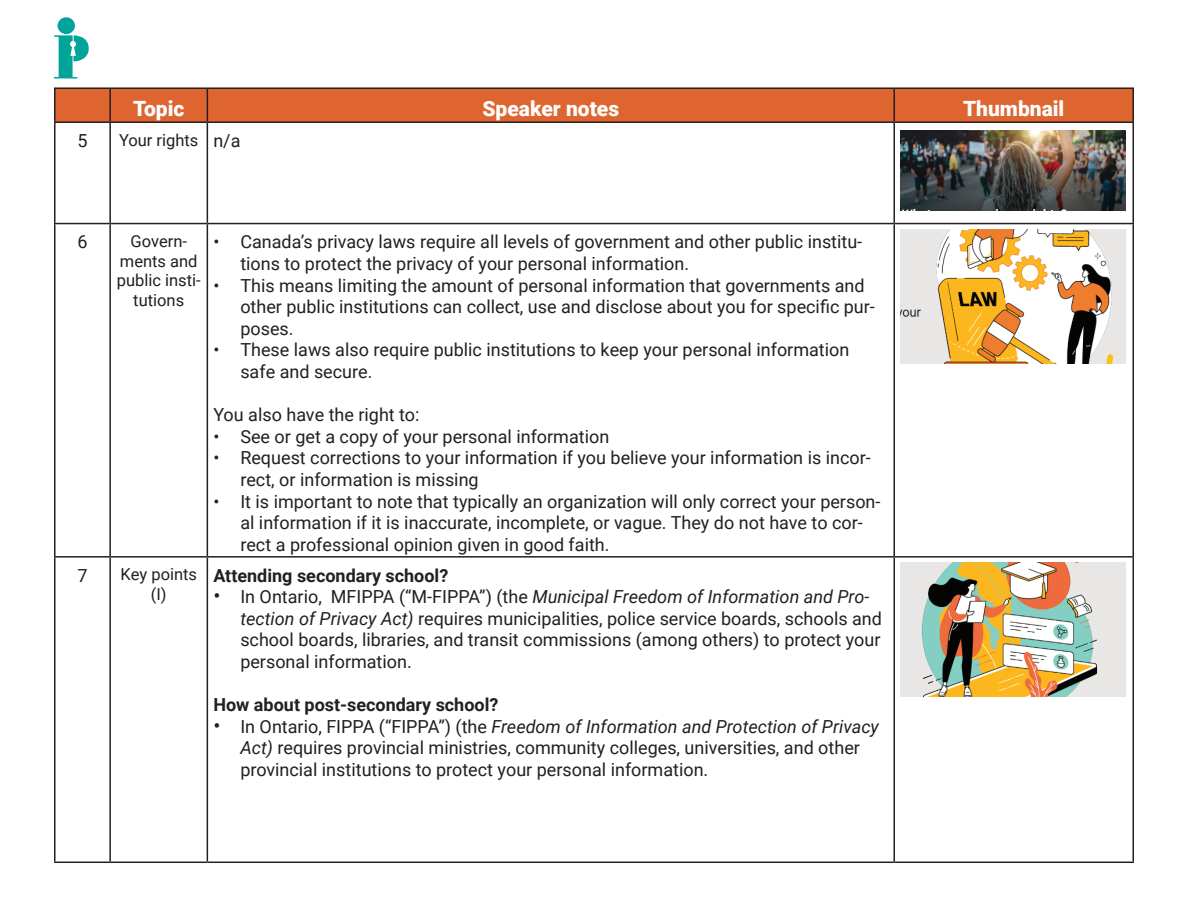
<style>
.page{position:relative;width:1188px;height:918px;background:#fff}
.page>*{position:absolute;margin:0;border:0;box-sizing:border-box;transform-origin:0 0}
.t1{font:900 21px "Roboto";color:#fff}
.t2{font:18px/21.6px "Roboto";color:#231f20}
.t3{font:700 18px "Roboto";color:#231f20}
.t4{font:16.5px/19.8px "Roboto";color:#231f20;text-align:center}
.s1{font-size:18px}
.s2{font-size:21px}
.s3{font-style:italic}
</style>
<div class="page">
<svg style="left:54px;top:35px;width:35px;height:44px"></svg>
<div style="left:58px;top:17px;width:17px;height:17px;background:#00a49a;border-radius:50%"></div>
<div style="left:56px;top:89px;width:1076px;height:32px;background:#de652f"></div>
<hr style="left:54px;top:87px;width:56px;height:2px;background:#231f20">
<hr style="left:54px;top:89px;width:2px;height:32px;background:#231f20">
<hr style="left:110px;top:87px;width:97px;height:2px;background:#231f20">
<hr style="left:109px;top:89px;width:2px;height:32px;background:#231f20">
<hr style="left:207px;top:87px;width:687px;height:2px;background:#231f20">
<hr style="left:207px;top:89px;width:1px;height:32px;background:#231f20">
<hr style="left:894px;top:87px;width:240px;height:2px;background:#231f20">
<hr style="left:893px;top:89px;width:2px;height:32px;background:#231f20">
<hr style="left:1132px;top:89px;width:2px;height:32px;background:#231f20">
<hr style="left:54px;top:121px;width:56px;height:2px;background:#231f20">
<hr style="left:54px;top:123px;width:2px;height:100px;background:#231f20">
<hr style="left:110px;top:121px;width:97px;height:2px;background:#231f20">
<hr style="left:109px;top:123px;width:2px;height:100px;background:#231f20">
<hr style="left:207px;top:121px;width:687px;height:2px;background:#231f20">
<hr style="left:207px;top:123px;width:1px;height:100px;background:#231f20">
<hr style="left:894px;top:121px;width:240px;height:2px;background:#231f20">
<hr style="left:893px;top:123px;width:2px;height:100px;background:#231f20">
<hr style="left:1132px;top:123px;width:2px;height:100px;background:#231f20">
<hr style="left:54px;top:223px;width:56px;height:1px;background:#231f20">
<hr style="left:54px;top:224px;width:2px;height:332px;background:#231f20">
<hr style="left:110px;top:223px;width:97px;height:1px;background:#231f20">
<hr style="left:109px;top:224px;width:2px;height:332px;background:#231f20">
<hr style="left:207px;top:223px;width:687px;height:1px;background:#231f20">
<hr style="left:207px;top:224px;width:1px;height:332px;background:#231f20">
<hr style="left:894px;top:223px;width:240px;height:1px;background:#231f20">
<hr style="left:893px;top:224px;width:2px;height:332px;background:#231f20">
<hr style="left:1132px;top:224px;width:2px;height:332px;background:#231f20">
<hr style="left:54px;top:556px;width:56px;height:2px;background:#231f20">
<hr style="left:54px;top:558px;width:2px;height:304px;background:#231f20">
<hr style="left:110px;top:556px;width:97px;height:2px;background:#231f20">
<hr style="left:109px;top:558px;width:2px;height:304px;background:#231f20">
<hr style="left:207px;top:556px;width:687px;height:2px;background:#231f20">
<hr style="left:207px;top:558px;width:1px;height:304px;background:#231f20">
<hr style="left:894px;top:556px;width:240px;height:2px;background:#231f20">
<hr style="left:893px;top:558px;width:2px;height:304px;background:#231f20">
<hr style="left:1132px;top:558px;width:2px;height:304px;background:#231f20">
<hr style="left:54px;top:862px;width:56px;height:1px;background:#231f20">
<hr style="left:110px;top:862px;width:97px;height:1px;background:#231f20">
<hr style="left:207px;top:862px;width:687px;height:1px;background:#231f20">
<hr style="left:894px;top:862px;width:240px;height:1px;background:#231f20">
<img style="left:900px;top:230px;width:225px;height:134px">
<img style="left:900px;top:563px;width:225px;height:134px">
<img style="left:901px;top:131px;width:224px;height:80px">
<p class="t1" style="left:133px;top:94px;width:53px">Topic</p>
<p class="t1" style="left:482px;top:94px;width:138px">Speaker notes</p>
<p class="t1" style="left:963px;top:94px;width:103px">Thumbnail</p>
<p class="t2" style="left:77px;top:129px;width:12px">5</p>
<p class="t4" style="left:119px;top:129px;width:123px">Your rights <span class="s1">n/a</span></p>
<p class="t2" style="left:77px;top:231px;width:12px">6</p>
<p class="t4" style="left:117px;top:230px;width:85px">Govern&shy;ments and public insti&shy;tutions</p>
<p class="t2" style="left:240px;top:231px;width:623px;text-indent:-27px">• Canada’s privacy laws require all levels of government and other public institu&shy;tions to protect the privacy of your personal information.</p>
<p class="t2" style="left:240px;top:274px;width:636px;text-indent:-27px">• This means limiting the amount of personal information that governments and other public institutions can collect, use and disclose about you for specific pur&shy;poses.</p>
<p class="t2" style="left:240px;top:339px;width:611px;text-indent:-27px">• These laws also require public institutions to keep your personal information safe and secure.</p>
<p class="t2" style="left:213px;top:403px;width:208px">You also have the right to:</p>
<p class="t2" style="left:213px;top:425px;width:397px">• See or get a copy of your personal information</p>
<p class="t2" style="left:240px;top:447px;width:632px;text-indent:-27px">• Request corrections to your information if you believe your information is incor&shy;rect, or information is missing</p>
<p class="t2" style="left:240px;top:490px;width:642px;text-indent:-27px">• It is important to note that typically an organization will only correct your person&shy;al information if it is inaccurate, incomplete, or vague. They do not have to cor&shy;rect a professional opinion given in good faith.</p>
<p class="t2" style="left:77px;top:564px;width:12px">7</p>
<p class="t4" style="left:120px;top:564px;width:78px">Key points (I)</p>
<p class="t3" style="left:213px;top:563px;width:236px">Attending secondary school?</p>
<p class="t2" style="left:240px;top:585px;width:643px;text-indent:-27px"><span class="s2">•</span> In Ontario, MFIPPA (“M-FIPPA”) (the <span class="s3">Municipal Freedom of Information and Pro&shy;tection of Privacy Act)</span> requires municipalities, police service boards, schools and school boards, libraries, and transit commissions (among others) to protect your personal information.</p>
<p class="t3" style="left:213px;top:692px;width:287px">How about post-secondary school?</p>
<p class="t2" style="left:240px;top:715px;width:640px;text-indent:-27px"><span class="s2">•</span> In Ontario, FIPPA (“FIPPA”) (the <span class="s3">Freedom of Information and Protection of Privacy<br>Act)</span> requires provincial ministries, community colleges, universities, and other provincial institutions to protect your personal information.</p>
</div>
